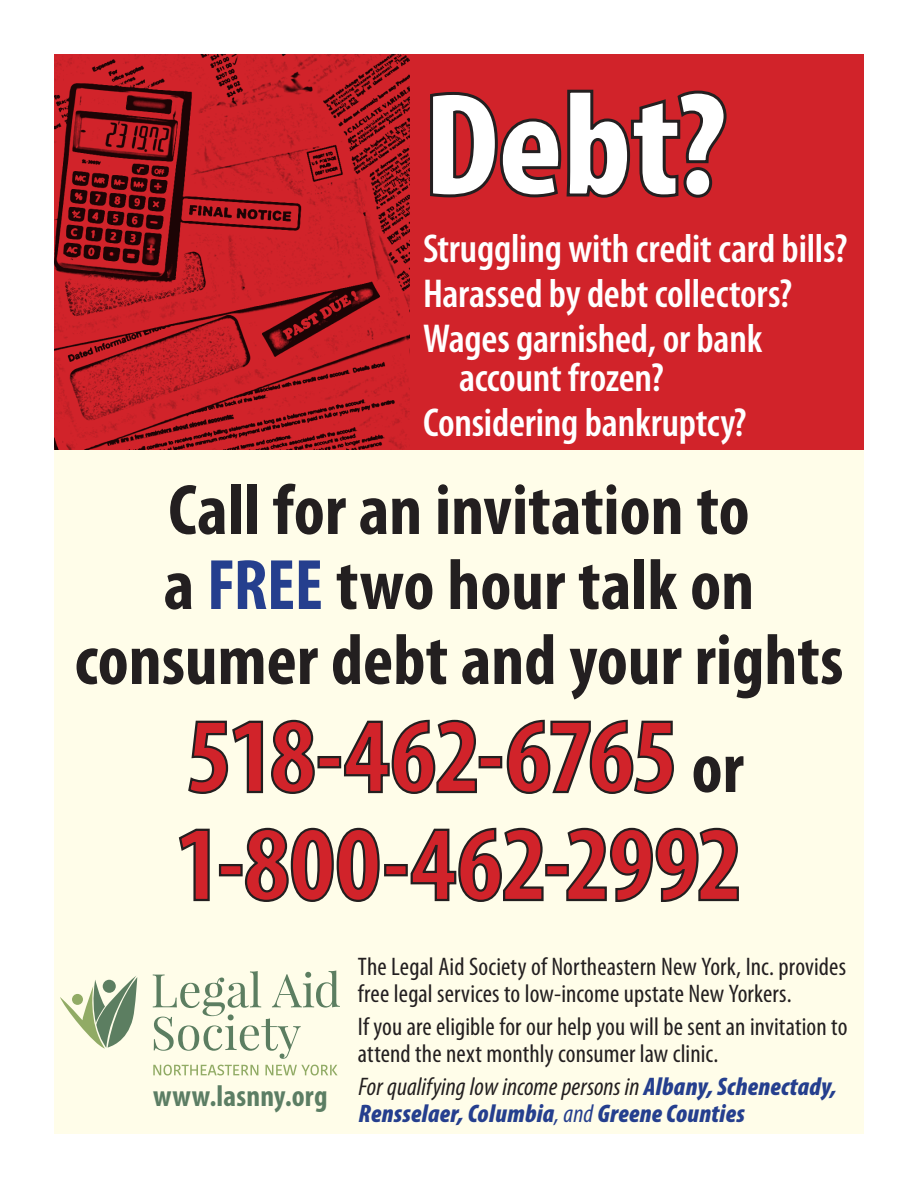
<style>
.page{position:relative;width:918px;height:1188px;background:#fff}
.page>*{position:absolute;margin:0;border:0;box-sizing:border-box;transform-origin:0 0}
.headline{font:900 condensed 150px "Myriad Pro";color:#fff}
.subhead_2{font:700 condensed 108px/108px "Myriad Pro";letter-spacing:-.015em;color:#d1232a}
.subhead_2-2{font:700 condensed 72px/75px "Myriad Pro";color:#231f20;text-align:center}
.subhead_1{font:600 condensed 40.5px/39px "Myriad Pro";letter-spacing:-.005em;color:#fff}
.body{font:700 condensed 30px "Myriad Pro";letter-spacing:.01em;color:#5c7e64}
.body-2{font:condensed 25.5px/27px "Myriad Pro";letter-spacing:.005em;color:#231f20}
.body-3{font:italic 900 condensed 25.5px/27px "Myriad Pro";letter-spacing:.01em;color:#253f8e}
.s1{color:#253f8e}
.s2{font-size:72px;color:#231f20}
.s3{font-weight:400;color:#231f20}
.s4{font-weight:400}
</style>
<div class="page">
<svg style="left:54px;top:54px;width:810px;height:396px;background:#bf2026"></svg>
<svg style="left:428px;top:88px;width:300px;height:111px;background:#b32228"></svg>
<div style="left:54px;top:450px;width:810px;height:684px;background:#fffde9"></div>
<svg style="left:188px;top:720px;width:76px;height:74px"></svg>
<svg style="left:271px;top:719px;width:44px;height:75px"></svg>
<div style="left:317px;top:756px;width:24px;height:12px;border:2px solid #231f20"></div>
<svg style="left:344px;top:719px;width:133px;height:75px"></svg>
<div style="left:479px;top:756px;width:23px;height:12px;border:2px solid #231f20"></div>
<svg style="left:506px;top:719px;width:168px;height:75px"></svg>
<svg style="left:178px;top:828px;width:32px;height:74px"></svg>
<div style="left:219px;top:864px;width:24px;height:12px;border:2px solid #231f20"></div>
<svg style="left:244px;top:827px;width:136px;height:75px"></svg>
<div style="left:384px;top:864px;width:24px;height:12px;border:2px solid #231f20"></div>
<svg style="left:410px;top:827px;width:134px;height:75px"></svg>
<div style="left:545px;top:864px;width:24px;height:12px;border:2px solid #231f20"></div>
<svg style="left:564px;top:827px;width:175px;height:75px"></svg>
<svg style="left:153px;top:970px;width:187px;height:89px"></svg>
<svg style="left:153px;top:1065px;width:105px;height:11px"></svg>
<svg style="left:265px;top:1065px;width:73px;height:11px"></svg>
<svg style="left:60px;top:976px;width:77px;height:73px"></svg>
<p class="headline" style="left:423px;top:62px;width:306px">Debt?</p>
<p class="subhead_1" style="left:423px;top:229px;width:426px">Struggling with credit card bills?</p>
<p class="subhead_1" style="left:423px;top:274px;width:371px">Harassed by debt collectors?</p>
<p class="subhead_1" style="left:459px;top:319px;width:305px;text-indent:-36px">Wages garnished, or bank account frozen?</p>
<p class="subhead_1" style="left:423px;top:403px;width:325px">Considering bankruptcy?</p>
<p class="subhead_2-2" style="left:74px;top:474px;width:771px">Call for an invitation to<br>a <span class="s1">FREE</span> two hour talk on consumer debt and your rights</p>
<p class="subhead_2" style="left:175px;top:704px;width:570px">518-462-6765 <span class="s2">or<br></span>1-800-462-2992</p>
<p class="body" style="left:153px;top:1079px;width:176px">www.lasnny.org</p>
<p class="body-2" style="left:358px;top:954px;width:490px">The Legal Aid Society of Northeastern New York, Inc. provides free legal services to low-income upstate New Yorkers.</p>
<p class="body-2" style="left:358px;top:1014px;width:491px">If you are eligible for our help you will be sent an invitation to attend the next monthly consumer law clinic.</p>
<p class="body-3" style="left:358px;top:1074px;width:480px"><span class="s3">For qualifying low income persons in</span> Albany, Schenectady,<br>Rensselaer, Columbia<span class="s4">, and</span> Greene Counties</p>
</div>
